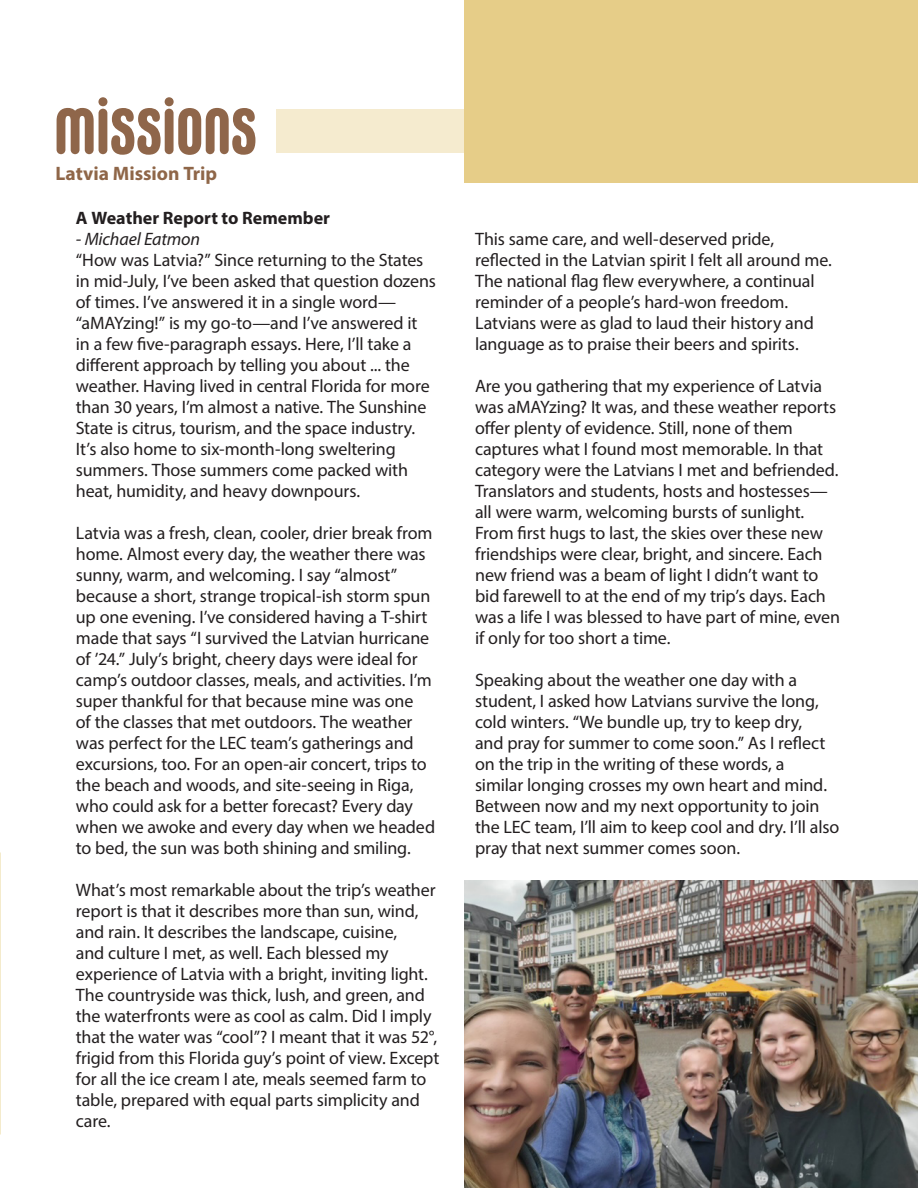
<style>
.page{position:relative;width:918px;height:1188px;background:#fff}
.page>*{position:absolute;margin:0;border:0;box-sizing:border-box;transform-origin:0 0}
.t1{font:700 75px "Carl Marx";letter-spacing:-.005em;color:#8f664a}
.t2{font:700 19.5px "Myriad Pro";color:#8f6648}
.t3{font:18px/21px "Myriad Pro";letter-spacing:-.01em;color:#231f20}
.t4{font:700 18px "Myriad Pro";color:#231f20}
.t5{font:italic 18px "Myriad Pro";letter-spacing:-.01em;color:#231f20}
</style>
<div class="page">
<div style="left:464px;top:0;width:454px;height:183px;background:#e6cd88"></div>
<img style="left:465px;top:880px;width:453px;height:308px">
<div style="left:276px;top:109px;width:188px;height:43px;background:#f5ebcf"></div>
<p class="t1" style="left:54px;top:85px;width:204px">missions</p>
<p class="t2" style="left:55px;top:161px;width:163px">Latvia Mission Trip</p>
<p class="t4" style="left:76px;top:206px;width:256px">A Weather Report to Remember</p>
<p class="t5" style="left:76px;top:228px;width:126px">- Michael Eatmon</p>
<p class="t3" style="left:76px;top:249px;width:361px">“How was Latvia?” Since returning to the States in mid-July, I’ve been asked that question dozens of times. I’ve answered it in a single word— “aMAYzing!” is my go-to—and I’ve answered it in a few five-paragraph essays. Here, I’ll take a different approach by telling you about ... the weather. Having lived in central Florida for more than 30 years, I’m almost a native. The Sunshine State is citrus, tourism, and the space industry.<br>It’s also home to six-month-long sweltering summers. Those summers come packed with heat, humidity, and heavy downpours.</p>
<p class="t3" style="left:76px;top:522px;width:361px">Latvia was a fresh, clean, cooler, drier break from home. Almost every day, the weather there was sunny, warm, and welcoming. I say “almost” because a short, strange tropical-ish storm spun up one evening. I’ve considered having a T-shirt made that says “I survived the Latvian hurricane of ’24.” July’s bright, cheery days were ideal for camp’s outdoor classes, meals, and activities. I’m super thankful for that because mine was one<br>of the classes that met outdoors. The weather was perfect for the LEC team’s gatherings and excursions, too. For an open-air concert, trips to the beach and woods, and site-seeing in Riga, who could ask for a better forecast? Every day when we awoke and every day when we headed to bed, the sun was both shining and smiling.</p>
<p class="t3" style="left:76px;top:879px;width:365px">What’s most remarkable about the trip’s weather report is that it describes more than sun, wind, and rain. It describes the landscape, cuisine,<br>and culture I met, as well. Each blessed my experience of Latvia with a bright, inviting light.<br>The countryside was thick, lush, and green, and the waterfronts were as cool as calm. Did I imply that the water was “cool”? I meant that it was 52°, frigid from this Florida guy’s point of view. Except for all the ice cream I ate, meals seemed farm to table, prepared with equal parts simplicity and care.</p>
<p class="t3" style="left:475px;top:228px;width:358px">This same care, and well-deserved pride, reflected in the Latvian spirit I felt all around me.<br>The national flag flew everywhere, a continual reminder of a people’s hard-won freedom.<br>Latvians were as glad to laud their history and language as to praise their beers and spirits.</p>
<p class="t3" style="left:475px;top:375px;width:366px">Are you gathering that my experience of Latvia was aMAYzing? It was, and these weather reports offer plenty of evidence. Still, none of them captures what I found most memorable. In that category were the Latvians I met and befriended.<br>Translators and students, hosts and hostesses— all were warm, welcoming bursts of sunlight.<br>From first hugs to last, the skies over these new friendships were clear, bright, and sincere. Each new friend was a beam of light I didn’t want to bid farewell to at the end of my trip’s days. Each was a life I was blessed to have part of mine, even if only for too short a time.</p>
<p class="t3" style="left:475px;top:669px;width:366px">Speaking about the weather one day with a student, I asked how Latvians survive the long, cold winters. “We bundle up, try to keep dry,<br>and pray for summer to come soon.” As I reflect on the trip in the writing of these words, a<br>similar longing crosses my own heart and mind.<br>Between now and my next opportunity to join the LEC team, I’ll aim to keep cool and dry. I’ll also pray that next summer comes soon.</p>
</div>
